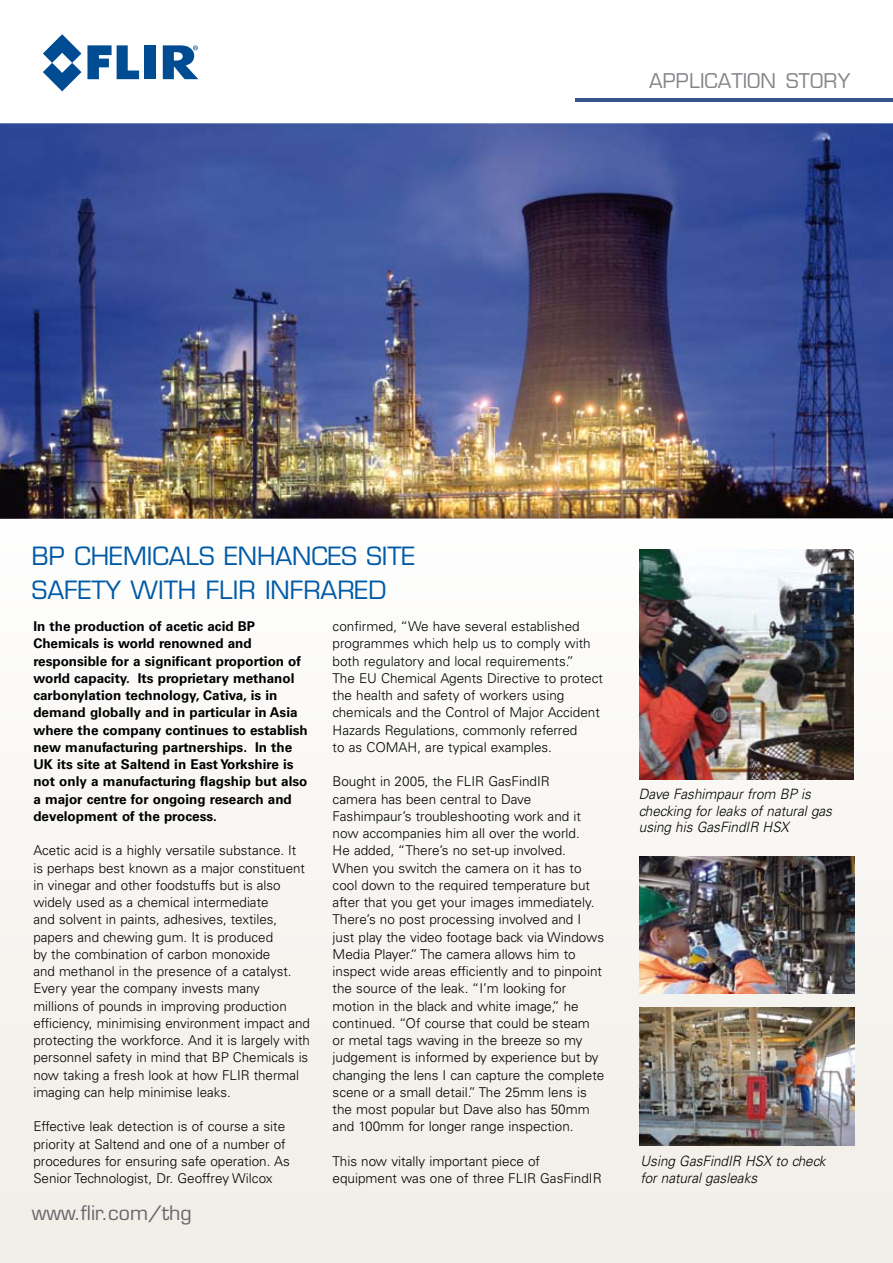
<style>
.page{position:relative;width:893px;height:1263px;background:#fff}
.page>*{position:absolute;margin:0;border:0;box-sizing:border-box;transform-origin:0 0}
.t1{font:24.6px/34.5px "Eurostile LT Std";color:#005aa5}
.t2{font:19.8px "Eurostile LT Std";color:#66666d}
.t3{font:19.5px "Eurostile LT Std";color:#66666d}
.t4{font:italic 300 14.25px/16.5px "Univers LT Std";color:#000;scale:.95 1}
.t5{font:300 13.5px/17.2px "Univers LT Std";color:#000}
.t6{font:700 13.5px/17.2px "Univers LT Std";color:#000}
</style>
<div class="page">
<div style="left:0;top:520px;width:893px;height:743px;background:#f7f5f1"></div>
<img style="left:0;top:123px;width:893px;height:396px">
<svg style="left:87px;top:45px;width:52px;height:34px"></svg>
<div style="left:144px;top:45px;width:12px;height:34px;background:#004c93"></div>
<svg style="left:43px;top:34px;width:38px;height:57px"></svg>
<svg style="left:163px;top:45px;width:35px;height:34px"></svg>
<hr style="left:575px;top:99px;width:318px;height:3px;background:#39568b">
<img style="left:639px;top:550px;width:215px;height:229px">
<img style="left:639px;top:856px;width:215px;height:137px">
<img style="left:639px;top:1008px;width:215px;height:137px">
<h2 class="t2" style="left:649px;top:69px;width:203px">APPLICATION STORY</h2>
<h1 class="t1" style="left:32px;top:538px;width:385px">BP CHEMICALS ENHANCES SITE<br>SAFETY WITH FLIR INFRARED</h1>
<p class="t6" style="left:33px;top:618px;width:276px">In the production of acetic acid BP Chemicals is world renowned and responsible for a significant proportion of world capacity. Its proprietary methanol carbonylation technology, Cativa, is in demand globally and in particular in Asia where the company continues to establish new manufacturing partnerships. In the UK its site at Saltend in East Yorkshire is not only a manufacturing flagship but also a major centre for ongoing research and development of the process.</p>
<p class="t5" style="left:33px;top:842px;width:278px">Acetic acid is a highly versatile substance. It<br>is perhaps best known as a major constituent in vinegar and other foodstuffs but is also widely used as a chemical intermediate<br>and solvent in paints, adhesives, textiles, papers and chewing gum. It is produced<br>by the combination of carbon monoxide<br>and methanol in the presence of a catalyst.<br>Every year the company invests many<br>millions of pounds in improving production efficiency, minimising environment impact and protecting the workforce. And it is largely with personnel safety in mind that BP Chemicals is now taking a fresh look at how FLIR thermal imaging can help minimise leaks.</p>
<p class="t5" style="left:33px;top:1118px;width:258px">Effective leak detection is of course a site priority at Saltend and one of a number of procedures for ensuring safe operation. As Senior Technologist, Dr. Geoffrey Wilcox</p>
<h3 class="t3" style="left:32px;top:1201px;width:161px">www.flir.com/thg</h3>
<p class="t5" style="left:333px;top:618px;width:272px">confirmed, “We have several established programmes which help us to comply with both regulatory and local requirements.”<br>The EU Chemical Agents Directive to protect the health and safety of workers using chemicals and the Control of Major Accident Hazards Regulations, commonly referred<br>to as COMAH, are typical examples.</p>
<p class="t5" style="left:333px;top:773px;width:273px">Bought in 2005, the FLIR GasFindIR<br>camera has been central to Dave Fashimpaur’s troubleshooting work and it now accompanies him all over the world.<br>He added, “There’s no set-up involved.<br>When you switch the camera on it has to cool down to the required temperature but after that you get your images immediately.<br>There’s no post processing involved and I just play the video footage back via Windows Media Player.” The camera allows him to inspect wide areas efficiently and to pinpoint the source of the leak. “I’m looking for motion in the black and white image,” he continued. “Of course that could be steam or metal tags waving in the breeze so my judgement is informed by experience but by changing the lens I can capture the complete scene or a small detail.” The 25mm lens is the most popular but Dave also has 50mm and 100mm for longer range inspection.</p>
<p class="t5" style="left:333px;top:1152px;width:271px">This now vitally important piece of equipment was one of three FLIR GasFindIR</p>
<p class="t4" style="left:639px;top:786px;width:205px">Dave Fashimpaur from BP is checking for leaks of natural gas using his GasFindIR HSX</p>
<p class="t4" style="left:640px;top:1153px;width:196px">Using GasFindIR HSX to check for natural gasleaks</p>
</div>
